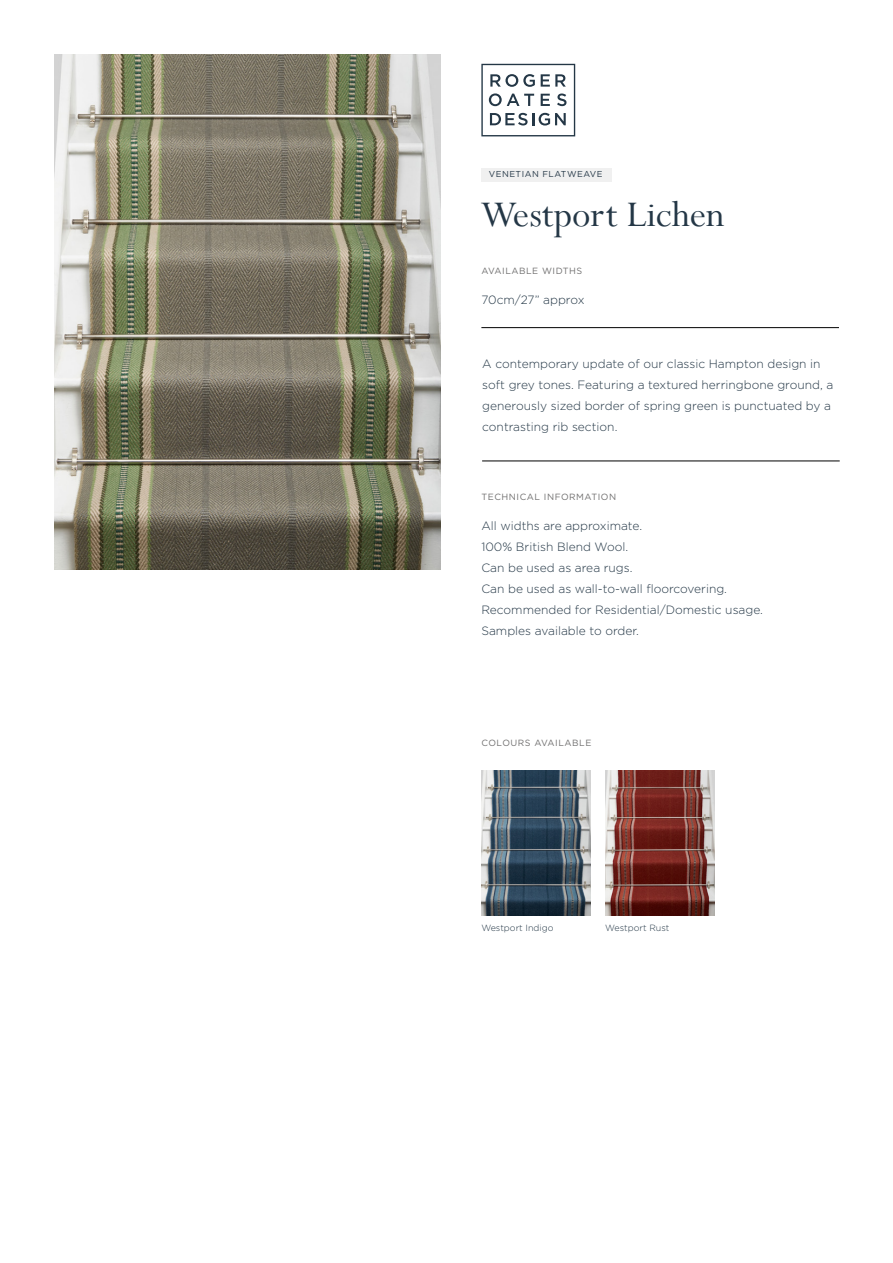
<style>
.page{position:relative;width:893px;height:1263px;background:#fff}
.page>*{position:absolute;margin:0;border:0;box-sizing:border-box;transform-origin:0 0}
.t1{font:40.2px "Perpetua";color:#243746}
.t2{font:300 12px/21px "Gotham";color:#243746}
.t3{font:9px "Gotham";letter-spacing:.06em;color:#706f6f}
.t4{font:300 9px "Gotham";color:#243746}
.t5{font:8.55px "Gotham";letter-spacing:.06em;color:#243746}
</style>
<div class="page">
<svg style="left:481px;top:64px;width:94px;height:72px"></svg>
<img style="left:54px;top:54px;width:387px;height:516px">
<div style="left:481px;top:168px;width:130px;height:14px;background:#f0f0f0"></div>
<hr style="left:481px;top:327px;width:358px;height:1px;background:#000">
<hr style="left:482px;top:461px;width:358px;height:1px;background:#000">
<img style="left:481px;top:770px;width:110px;height:146px">
<img style="left:605px;top:770px;width:109px;height:146px">
<p class="t5" style="left:489px;top:169px;width:115px">VENETIAN FLATWEAVE</p>
<h1 class="t1" style="left:480px;top:189px;width:246px">Westport Lichen</h1>
<p class="t3" style="left:481px;top:265px;width:102px">AVAILABLE WIDTHS</p>
<p class="t2" style="left:481px;top:289px;width:105px">70cm/27” approx</p>
<p class="t2" style="left:482px;top:353px;width:353px">A contemporary update of our classic Hampton design in soft grey tones. Featuring a textured herringbone ground, a generously sized border of spring green is punctuated by a contrasting rib section.</p>
<p class="t3" style="left:481px;top:491px;width:136px">TECHNICAL INFORMATION</p>
<p class="t2" style="left:481px;top:515px;width:283px">All widths are approximate.<br>100% British Blend Wool.<br>Can be used as area rugs.<br>Can be used as wall-to-wall floorcovering.<br>Recommended for Residential/Domestic usage.<br>Samples available to order.</p>
<p class="t3" style="left:481px;top:737px;width:111px">COLOURS AVAILABLE</p>
<p class="t4" style="left:481px;top:922px;width:74px">Westport Indigo</p>
<p class="t4" style="left:605px;top:922px;width:66px">Westport Rust</p>
</div>
